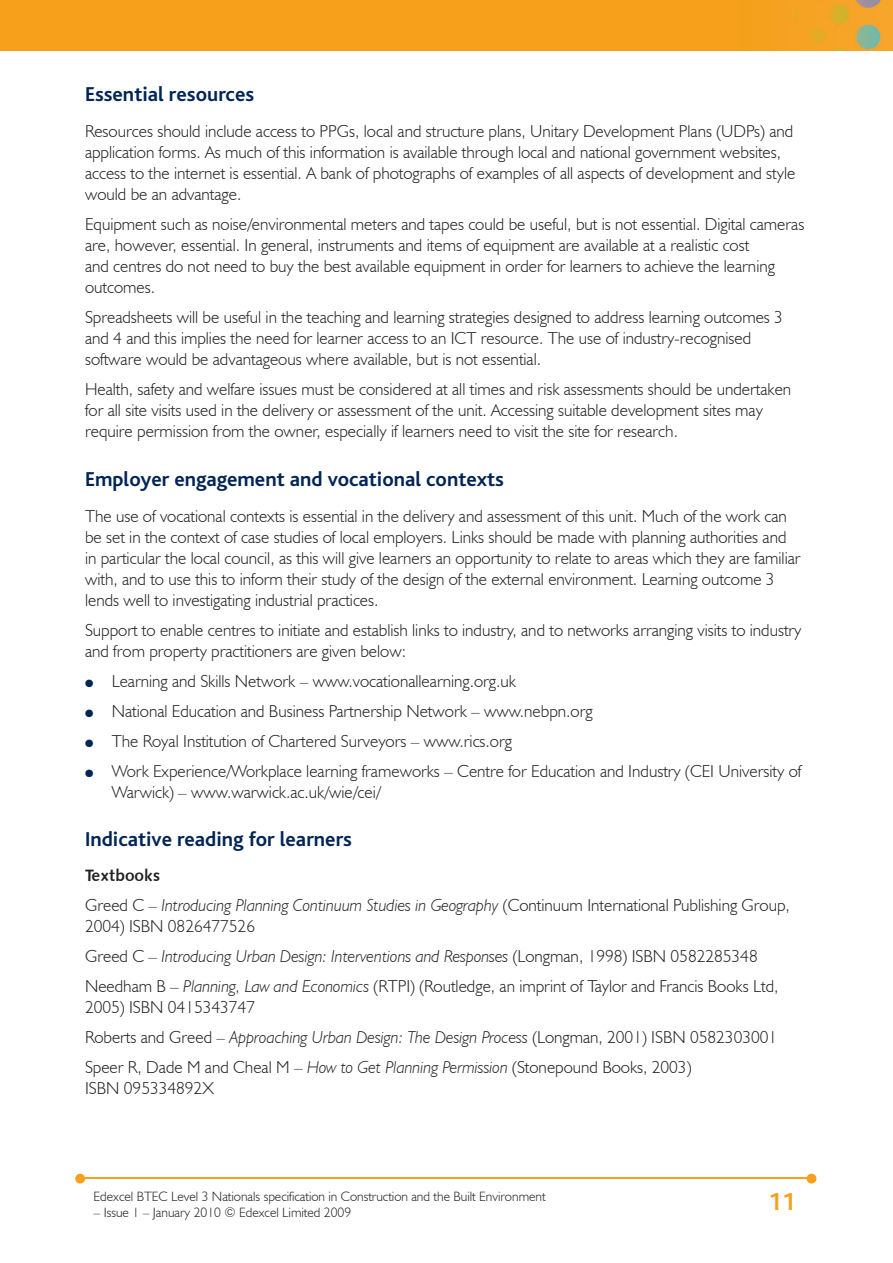
<style>
.page{position:relative;width:893px;height:1263px;background:#fff}
.page>*{position:absolute;margin:0;border:0;box-sizing:border-box;transform-origin:0 0}
.t1{font:700 25.5px "Bliss";color:#f6a01b}
.t2{font:700 21px "Bliss";color:#002556}
.t3{font:300 17.25px/21px "Humanist 521 BT";color:#231f20}
.t4{font:16.5px "Humanist 531 BT Bold A";color:#231f20}
.t5{font:300 13.5px "Humanist 521 BT";color:#231f20}
.t6{font:10.5px "Zapf Dingbats";color:#002556}
.s1{font-style:italic}
</style>
<div class="page">
<img style="left:0;top:0;width:893px;height:51px">
<hr style="left:82px;top:1178px;width:728px;height:1px;background:#f6a01b">
<svg style="left:807px;top:1174px;width:9px;height:9px"></svg>
<svg style="left:75px;top:1174px;width:10px;height:9px"></svg>
<p class="t2" style="left:85px;top:83px;width:171px">Essential resources</p>
<p class="t3" style="left:85px;top:120px;width:712px">Resources should include access to PPGs, local and structure plans, Unitary Development Plans (UDPs) and application forms. As much of this information is available through local and national government websites, access to the internet is essential. A bank of photographs of examples of all aspects of development and style would be an advantage.</p>
<p class="t3" style="left:85px;top:213px;width:721px">Equipment such as noise/environmental meters and tapes could be useful, but is not essential. Digital cameras are, however, essential. In general, instruments and items of equipment are available at a realistic cost<br>and centres do not need to buy the best available equipment in order for learners to achieve the learning outcomes.</p>
<p class="t3" style="left:85px;top:306px;width:699px">Spreadsheets will be useful in the teaching and learning strategies designed to address learning outcomes 3 and 4 and this implies the need for learner access to an ICT resource. The use of industry-recognised software would be advantageous where available, but is not essential.</p>
<p class="t3" style="left:85px;top:378px;width:708px">Health, safety and welfare issues must be considered at all times and risk assessments should be undertaken for all site visits used in the delivery or assessment of the unit. Accessing suitable development sites may require permission from the owner, especially if learners need to visit the site for research.</p>
<p class="t2" style="left:85px;top:468px;width:420px">Employer engagement and vocational contexts</p>
<p class="t3" style="left:85px;top:505px;width:717px">The use of vocational contexts is essential in the delivery and assessment of this unit. Much of the work can be set in the context of case studies of local employers. Links should be made with planning authorities and in particular the local council, as this will give learners an opportunity to relate to areas which they are familiar with, and to use this to inform their study of the design of the external environment. Learning outcome 3 lends well to investigating industrial practices.</p>
<p class="t3" style="left:85px;top:619px;width:718px">Support to enable centres to initiate and establish links to industry, and to networks arranging visits to industry and from property practitioners are given below:</p>
<p class="t3" style="left:112px;top:665px;width:691px;line-height:30px">Learning and Skills Network – www.vocationallearning.org.uk<br>National Education and Business Partnership Network – www.nebpn.org<br>The Royal Institution of Chartered Surveyors – www.rics.org<br>Work Experience/Workplace learning frameworks – Centre for Education and Industry (CEI University of</p>
<p class="t3" style="left:112px;top:781px;width:270px">Warwick) – www.warwick.ac.uk/wie/cei/</p>
<p class="t2" style="left:85px;top:828px;width:268px">Indicative reading for learners</p>
<p class="t4" style="left:85px;top:865px;width:77px">Textbooks</p>
<p class="t3" style="left:85px;top:894px;width:706px">Greed C – <span class="s1">Introducing Planning Continuum Studies in Geography</span> (Continuum International Publishing Group,<br>2004) ISBN 0826477526</p>
<p class="t3" style="left:85px;top:940px;width:695px;line-height:30px">Greed C – <span class="s1">Introducing Urban Design: Interventions and Responses</span> (Longman, 1998) ISBN 0582285348<br>Needham B – <span class="s1">Planning, Law and Economics</span> (RTPI) (Routledge, an imprint of Taylor and Francis Books Ltd,</p>
<p class="t3" style="left:85px;top:991px;width:694px;line-height:30px">2005) ISBN 0415343747<br>Roberts and Greed – <span class="s1">Approaching Urban Design: The Design Process</span> (Longman, 2001) ISBN 0582303001<br>Speer R, Dade M and Cheal M – <span class="s1">How to Get Planning Permission</span> (Stonepound Books, 2003)</p>
<p class="t3" style="left:85px;top:1077px;width:130px">ISBN 095334892X</p>
<p class="t6" style="left:85px;top:678px;width:10px">●</p>
<p class="t6" style="left:85px;top:708px;width:10px">●</p>
<p class="t6" style="left:85px;top:738px;width:10px">●</p>
<p class="t6" style="left:85px;top:768px;width:10px">●</p>
<p class="t5" style="left:94px;top:1188px;width:454px">Edexcel BTEC Level 3 Nationals specification in Construction and the Built Environment</p>
<p class="t5" style="left:94px;top:1204px;width:259px">– Issue 1 – January 2010 © Edexcel Limited 2009</p>
<h1 class="t1" style="left:768px;top:1189px;width:29px">11</h1>
</div>
